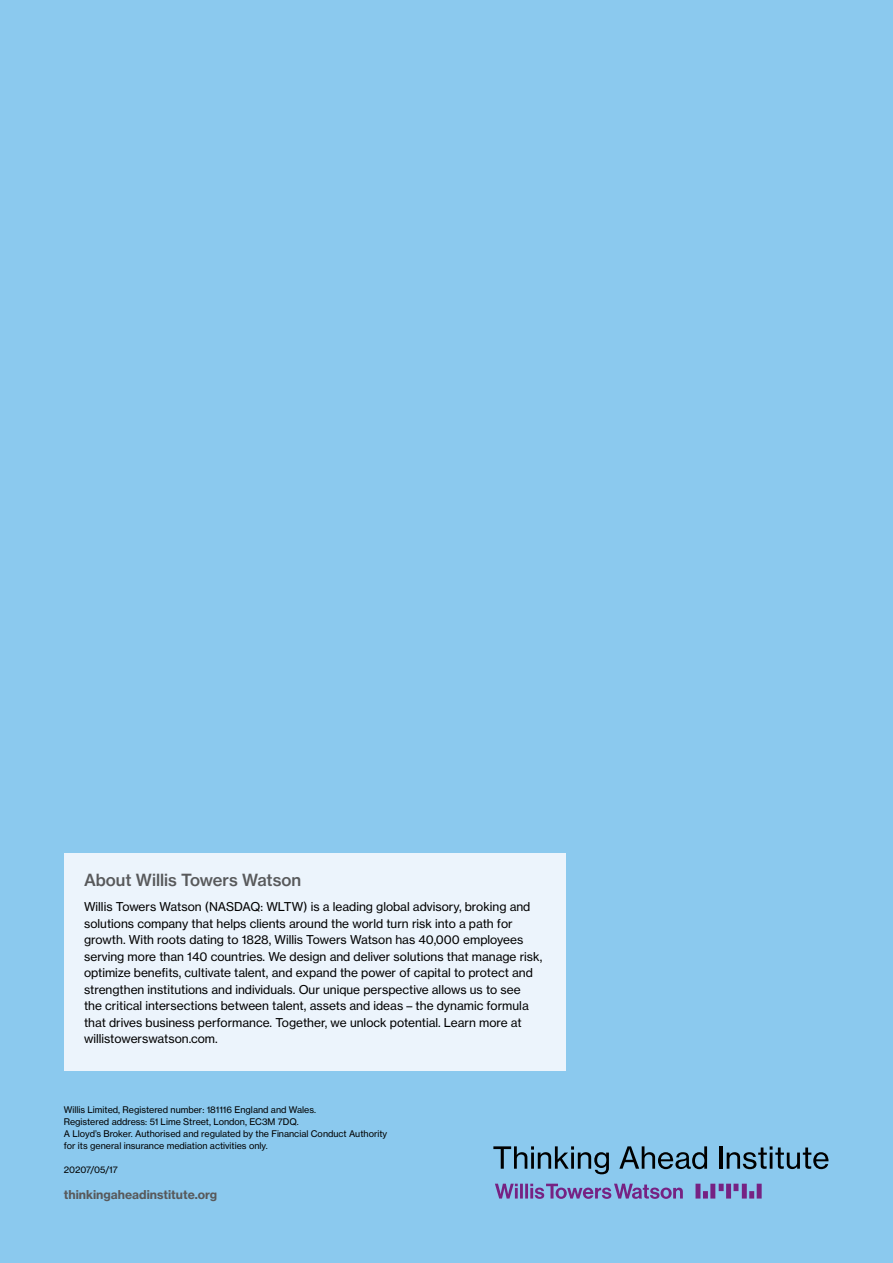
<style>
.page{position:relative;width:893px;height:1263px;background:#8bc9ee}
.page>*{position:absolute;margin:0;border:0;box-sizing:border-box;transform-origin:0 0}
.t1{font:16.5px "N Haas Grotesk TX Std 65 Md";color:#58595b}
.t2{font:12px/16.5px "N Haas Grotesk TX Std 55 Rg";color:#000}
.t3{font:12px "N Haas Grotesk TX Std 75 Bd";color:#58595b}
.t4{font:9px/12px "N Haas Grotesk TX Std 55 Rg";color:#000}
</style>
<div class="page">
<div style="left:64px;top:853px;width:502px;height:217px;background:#ecf4fc"></div>
<svg style="left:495px;top:1184px;width:267px;height:15px"></svg>
<svg style="left:493px;top:1146px;width:116px;height:28px"></svg>
<svg style="left:619px;top:1146px;width:88px;height:23px"></svg>
<hr style="left:719px;top:1146px;width:3px;height:23px;background:#000">
<svg style="left:727px;top:1146px;width:101px;height:23px"></svg>
<h1 class="t1" style="left:84px;top:869px;width:219px">About Willis Towers Watson</h1>
<p class="t2" style="left:84px;top:899px;width:460px">Willis Towers Watson (NASDAQ: WLTW) is a leading global advisory, broking and solutions company that helps clients around the world turn risk into a path for growth. With roots dating to 1828, Willis Towers Watson has 40,000 employees serving more than 140 countries. We design and deliver solutions that manage risk, optimize benefits, cultivate talent, and expand the power of capital to protect and strengthen institutions and individuals. Our unique perspective allows us to see<br>the critical intersections between talent, assets and ideas – the dynamic formula that drives business performance. Together, we unlock potential. Learn more at willistowerswatson.com.</p>
<p class="t4" style="left:64px;top:1103px;width:325px">Willis Limited, Registered number: 181116 England and Wales.<br>Registered address: 51 Lime Street, London, EC3M 7DQ.<br>A Lloyd’s Broker. Authorised and regulated by the Financial Conduct Authority for its general insurance mediation activities only.</p>
<p class="t4" style="left:64px;top:1163px;width:55px">20207/05/17</p>
<p class="t3" style="left:64px;top:1187px;width:155px">thinkingaheadinstitute.org</p>
</div>
